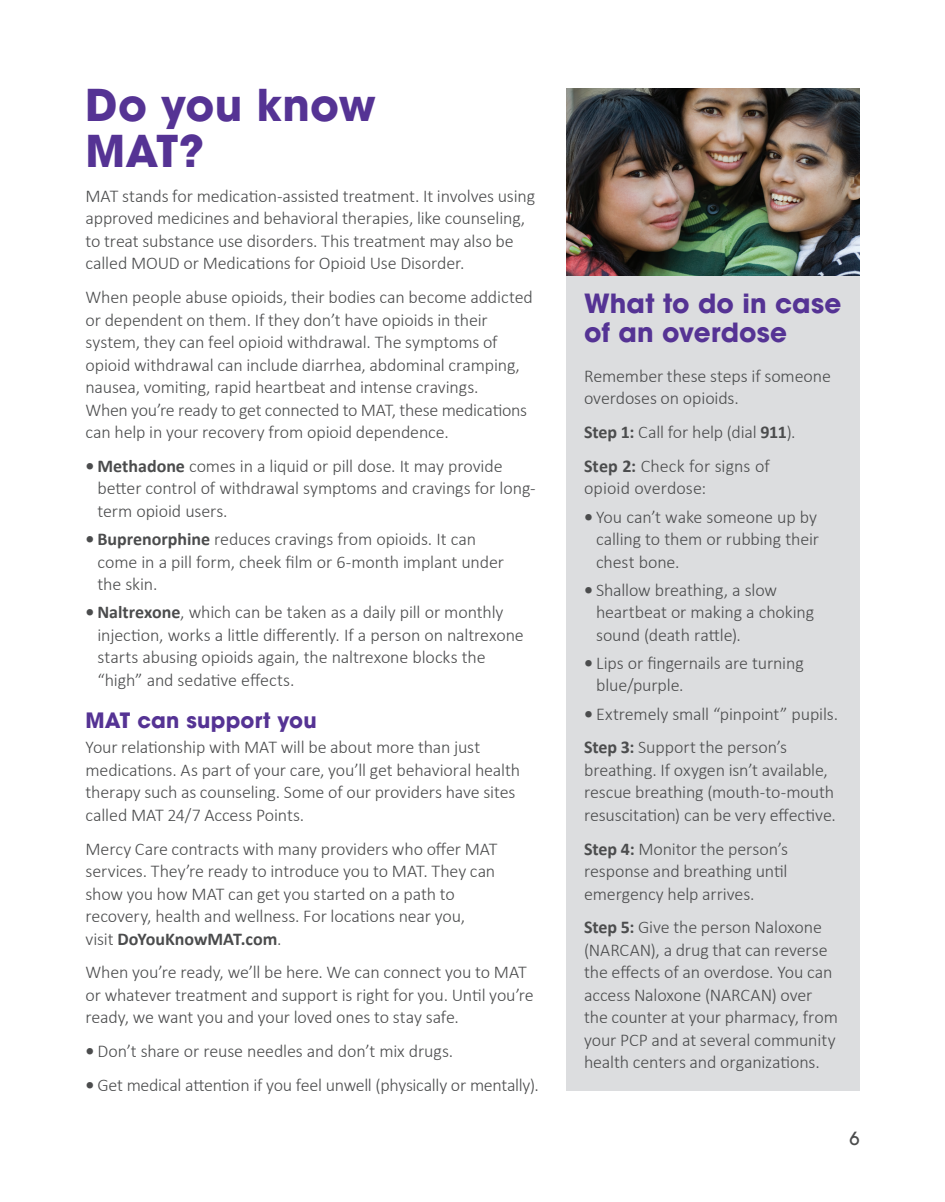
<style>
.page{position:relative;width:945px;height:1202px;background:#fff}
.page>*{position:absolute;margin:0;border:0;box-sizing:border-box;transform-origin:0 0}
.t1{font:700 43.5px/46.5px "ITC Avant Garde Pro";letter-spacing:.005em;color:#553394}
.t2{font:700 26.25px/28.5px "ITC Avant Garde Pro";letter-spacing:.005em;color:#553394}
.t3{font:700 21px "ITC Avant Garde Pro";letter-spacing:.01em;color:#553394}
.t4{font:300 18px/22.5px "Calibri";letter-spacing:-.01em;color:#4b4c4d}
.t5{font:500 18px "ITC Avant Garde Pro";color:#4b4c4d}
.s1{font-weight:700}
</style>
<div class="page">
<div style="left:566px;top:276px;width:294px;height:814px;background:#dcdddf"></div>
<img style="left:566px;top:89px;width:294px;height:187px">
<h2 class="t1" style="left:86px;top:81px;width:292px">Do you know<br>MAT?</h2>
<p class="t4" style="left:86px;top:184px;width:451px">MAT stands for medication-assisted treatment. It involves using approved medicines and behavioral therapies, like counseling, to treat substance use disorders. This treatment may also be called MOUD or Medications for Opioid Use Disorder.</p>
<p class="t4" style="left:86px;top:286px;width:449px">When people abuse opioids, their bodies can become addicted or dependent on them. If they don’t have opioids in their system, they can feel opioid withdrawal. The symptoms of opioid withdrawal can include diarrhea, abdominal cramping, nausea, vomiting, rapid heartbeat and intense cravings.<br>When you’re ready to get connected to MAT, these medications can help in your recovery from opioid dependence.</p>
<p class="t4" style="left:98px;top:454px;width:440px;text-indent:-12px"><span class="s1">• Methadone</span> comes in a liquid or pill dose. It may provide better control of withdrawal symptoms and cravings for long&shy;term opioid users.</p>
<p class="t4" style="left:98px;top:527px;width:408px;text-indent:-12px"><span class="s1">• Buprenorphine</span> reduces cravings from opioids. It can come in a pill form, cheek film or 6-month implant under the skin.</p>
<p class="t4" style="left:98px;top:601px;width:428px;text-indent:-12px"><span class="s1">• Naltrexone</span>, which can be taken as a daily pill or monthly injection, works a little differently. If a person on naltrexone starts abusing opioids again, the naltrexone blocks the “high” and sedative effects.</p>
<h3 class="t3" style="left:86px;top:706px;width:233px">MAT can support you</h3>
<p class="t4" style="left:86px;top:736px;width:436px">Your relationship with MAT will be about more than just medications. As part of your care, you’ll get behavioral health therapy such as counseling. Some of our providers have sites called MAT 24/7 Access Points.</p>
<p class="t4" style="left:86px;top:837px;width:414px">Mercy Care contracts with many providers who offer MAT services. They’re ready to introduce you to MAT. They can show you how MAT can get you started on a path to recovery, health and wellness. For locations near you, visit <span class="s1">DoYouKnowMAT.com</span>.</p>
<p class="t4" style="left:85px;top:961px;width:450px">When you’re ready, we’ll be here. We can connect you to MAT or whatever treatment and support is right for you. Until you’re ready, we want you and your loved ones to stay safe.</p>
<p class="t4" style="left:85px;top:1039px;width:369px"><span class="s1">•</span> Don’t share or reuse needles and don’t mix drugs.</p>
<p class="t4" style="left:85px;top:1073px;width:455px"><span class="s1">•</span> Get medical attention if you feel unwell (physically or mentally).</p>
<h3 class="t2" style="left:584px;top:289px;width:259px">What to do in case of an overdose</h3>
<p class="t4" style="left:584px;top:364px;width:248px">Remember these steps if someone overdoses on opioids.</p>
<p class="t4" style="left:584px;top:421px;width:213px"><span class="s1">Step 1:</span> Call for help (dial <span class="s1">911</span>).</p>
<p class="t4" style="left:584px;top:454px;width:187px"><span class="s1">Step 2:</span> Check for signs of opioid overdose:</p>
<p class="t4" style="left:596px;top:505px;width:224px;text-align:justify;text-indent:-12px"><span class="s1">•</span> You can’t wake someone up by calling to them or rubbing their chest bone.</p>
<p class="t4" style="left:596px;top:578px;width:220px;text-indent:-12px"><span class="s1">•</span> Shallow breathing, a slow heartbeat or making a choking sound (death rattle).</p>
<p class="t4" style="left:596px;top:651px;width:209px;text-indent:-12px"><span class="s1">•</span> Lips or fingernails are turning blue/purple.</p>
<p class="t4" style="left:584px;top:702px;width:256px"><span class="s1">•</span> Extremely small “pinpoint” pupils.</p>
<p class="t4" style="left:584px;top:736px;width:253px"><span class="s1">Step 3:</span> Support the person’s breathing. If oxygen isn’t available, rescue breathing (mouth-to-mouth resuscitation) can be very effective.</p>
<p class="t4" style="left:584px;top:837px;width:205px;text-align:justify"><span class="s1">Step 4:</span> Monitor the person’s response and breathing until emergency help arrives.</p>
<p class="t4" style="left:584px;top:916px;width:255px"><span class="s1">Step 5:</span> Give the person Naloxone (NARCAN), a drug that can reverse the effects of an overdose. You can access Naloxone (NARCAN) over the counter at your pharmacy, from your PCP and at several community health centers and organizations.</p>
<p class="t5" style="left:849px;top:1126px;width:11px">6</p>
</div>
